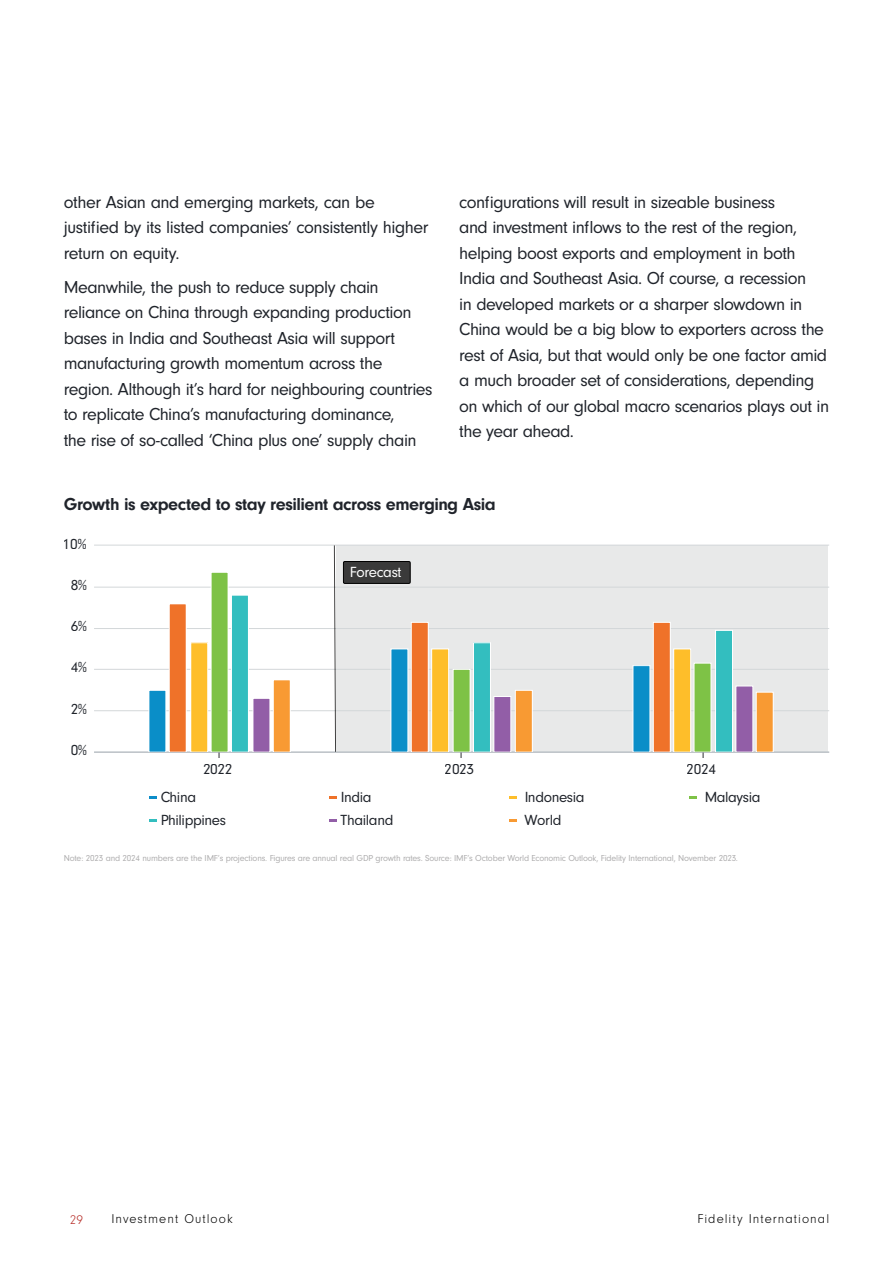
<style>
.page{position:relative;width:893px;height:1263px;background:#fff}
.page>*{position:absolute;margin:0;border:0;box-sizing:border-box;transform-origin:0 0}
.Black{font:18px/25.5px "Neuzeit Gro";letter-spacing:-.03em;color:#20242b}
.Title_Cover_48pt{font:700 18px "Neuzeit Gro";letter-spacing:-.025em;color:#20242b}
.t1{font:15.3px "Neuzeit Gro";letter-spacing:-.025em;color:#20242b}
.t2{font:15.3px "Neuzeit Gro";letter-spacing:-.025em;color:#fff}
.t3{font:300 13.2px "Neuzeit Gro";letter-spacing:.08em;color:#000}
.t4{font:300 13.2px "Neuzeit Gro";color:#b72f2a}
.Section_Title_34pt{font:9px "Neuzeit Gro";letter-spacing:-.02em;color:#afaeaf}
</style>
<div class="page">
<div style="left:335px;top:545px;width:492px;height:207px;background:#e8e9e9"></div>
<hr style="left:94px;top:710px;width:735px;height:1px;background:#d3d7d9">
<hr style="left:94px;top:669px;width:735px;height:1px;background:#d3d7d9">
<hr style="left:94px;top:628px;width:735px;height:1px;background:#d3d7d9">
<hr style="left:94px;top:587px;width:735px;height:1px;background:#d3d7d9">
<hr style="left:94px;top:545px;width:735px;height:1px;background:#d3d7d9">
<hr style="left:94px;top:752px;width:735px;height:1px;background:#acb4bb">
<div style="left:149px;top:690px;width:17px;height:62px;background:#0a8ec8"></div>
<div style="left:148px;top:690px;width:18px;height:62px;border:1px solid #fff"></div>
<div style="left:391px;top:649px;width:17px;height:103px;background:#0a8ec8"></div>
<div style="left:390px;top:648px;width:18px;height:104px;border:1px solid #fff"></div>
<div style="left:633px;top:666px;width:17px;height:86px;background:#0a8ec8"></div>
<div style="left:169px;top:604px;width:17px;height:148px;background:#ef7229"></div>
<div style="left:169px;top:603px;width:18px;height:149px;border:1px solid #fff"></div>
<div style="left:411px;top:622px;width:17px;height:130px;background:#ef7229"></div>
<div style="left:411px;top:622px;width:18px;height:130px;border:1px solid #fff"></div>
<div style="left:653px;top:622px;width:17px;height:130px;background:#ef7229"></div>
<div style="left:653px;top:622px;width:18px;height:130px;border:1px solid #fff"></div>
<div style="left:191px;top:643px;width:17px;height:109px;background:#febe2a"></div>
<div style="left:190px;top:642px;width:18px;height:110px;border:1px solid #fff"></div>
<div style="left:432px;top:649px;width:17px;height:103px;background:#febe2a"></div>
<div style="left:431px;top:648px;width:18px;height:104px;border:1px solid #fff"></div>
<div style="left:674px;top:649px;width:17px;height:103px;background:#febe2a"></div>
<div style="left:673px;top:648px;width:18px;height:104px;border:1px solid #fff"></div>
<div style="left:211px;top:572px;width:17px;height:180px;background:#7ec246"></div>
<div style="left:453px;top:669px;width:17px;height:83px;background:#7ec246"></div>
<div style="left:694px;top:663px;width:17px;height:89px;background:#7ec246"></div>
<div style="left:231px;top:595px;width:17px;height:157px;background:#33bebf"></div>
<div style="left:231px;top:595px;width:18px;height:157px;border:1px solid #fff"></div>
<div style="left:473px;top:643px;width:17px;height:109px;background:#33bebf"></div>
<div style="left:473px;top:642px;width:18px;height:110px;border:1px solid #fff"></div>
<div style="left:715px;top:630px;width:17px;height:122px;background:#33bebf"></div>
<div style="left:715px;top:630px;width:18px;height:122px;border:1px solid #fff"></div>
<div style="left:253px;top:698px;width:17px;height:54px;background:#925ea7"></div>
<div style="left:494px;top:696px;width:17px;height:56px;background:#925ea7"></div>
<div style="left:493px;top:696px;width:18px;height:56px;border:1px solid #fff"></div>
<div style="left:736px;top:686px;width:17px;height:66px;background:#925ea7"></div>
<div style="left:735px;top:686px;width:18px;height:66px;border:1px solid #fff"></div>
<div style="left:273px;top:680px;width:17px;height:72px;background:#f89a33"></div>
<div style="left:273px;top:679px;width:18px;height:73px;border:1px solid #fff"></div>
<div style="left:515px;top:690px;width:17px;height:62px;background:#f89a33"></div>
<div style="left:515px;top:690px;width:18px;height:62px;border:1px solid #fff"></div>
<div style="left:756px;top:692px;width:17px;height:60px;background:#f89a33"></div>
<div style="left:756px;top:692px;width:18px;height:60px;border:1px solid #fff"></div>
<svg style="left:332px;top:545px;width:6px;height:207px"></svg>
<div style="left:343px;top:561px;width:67px;height:22px;background:#3a3a3a;border-radius:3px"></div>
<div style="left:343px;top:561px;width:68px;height:23px;border:1px solid #000;border-radius:3px"></div>
<svg style="left:149px;top:796px;width:7px;height:3px"></svg>
<svg style="left:329px;top:796px;width:8px;height:3px"></svg>
<svg style="left:509px;top:796px;width:8px;height:3px"></svg>
<svg style="left:689px;top:796px;width:8px;height:3px"></svg>
<svg style="left:149px;top:819px;width:7px;height:3px"></svg>
<svg style="left:329px;top:819px;width:8px;height:3px"></svg>
<svg style="left:509px;top:819px;width:8px;height:3px"></svg>
<p class="Black" style="left:64px;top:189px;width:366px">other Asian and emerging markets, can be justified by its listed companies’ consistently higher return on equity.</p>
<p class="Black" style="left:64px;top:274px;width:370px">Meanwhile, the push to reduce supply chain reliance on China through expanding production bases in India and Southeast Asia will support manufacturing growth momentum across the region. Although it’s hard for neighbouring countries to replicate China’s manufacturing dominance,<br>the rise of so-called ‘China plus one’ supply chain</p>
<p class="Black" style="left:459px;top:189px;width:371px">configurations will result in sizeable business<br>and investment inflows to the rest of the region, helping boost exports and employment in both India and Southeast Asia. Of course, a recession<br>in developed markets or a sharper slowdown in China would be a big blow to exporters across the rest of Asia, but that would only be one factor amid a much broader set of considerations, depending on which of our global macro scenarios plays out in the year ahead.</p>
<p class="Title_Cover_48pt" style="left:64px;top:493px;width:434px">Growth is expected to stay resilient across emerging Asia</p>
<p class="t1" style="left:63px;top:535px;width:25px">10%</p>
<p class="t1" style="left:70px;top:577px;width:18px">8%</p>
<p class="t1" style="left:70px;top:617px;width:18px">6%</p>
<p class="t1" style="left:70px;top:659px;width:18px">4%</p>
<p class="t1" style="left:70px;top:700px;width:18px">2%</p>
<p class="t1" style="left:70px;top:742px;width:18px">0%</p>
<p class="t2" style="left:350px;top:564px;width:53px">Forecast</p>
<p class="t1" style="left:203px;top:761px;width:31px">2022</p>
<p class="t1" style="left:445px;top:761px;width:31px">2023</p>
<p class="t1" style="left:687px;top:761px;width:31px">2024</p>
<p class="t1" style="left:160px;top:789px;width:37px">China</p>
<p class="t1" style="left:341px;top:789px;width:33px">India</p>
<p class="t1" style="left:525px;top:789px;width:62px">Indonesia</p>
<p class="t1" style="left:704px;top:789px;width:58px">Malaysia</p>
<p class="t1" style="left:160px;top:811px;width:67px">Philippines</p>
<p class="t1" style="left:341px;top:811px;width:54px">Thailand</p>
<p class="t1" style="left:525px;top:811px;width:39px">World</p>
<p class="Section_Title_34pt" style="left:64px;top:853px;width:676px">Note: 2023 and 2024 numbers are the IMF’s projections. Figures are annual real GDP growth rates. Source: IMF’s October World Economic Outlook, Fidelity International, November 2023.</p>
<p class="t4" style="left:70px;top:1213px;width:15px">29</p>
<p class="t3" style="left:111px;top:1212px;width:123px">Investment Outlook</p>
<p class="t3" style="left:697px;top:1212px;width:133px">Fidelity International</p>
</div>
